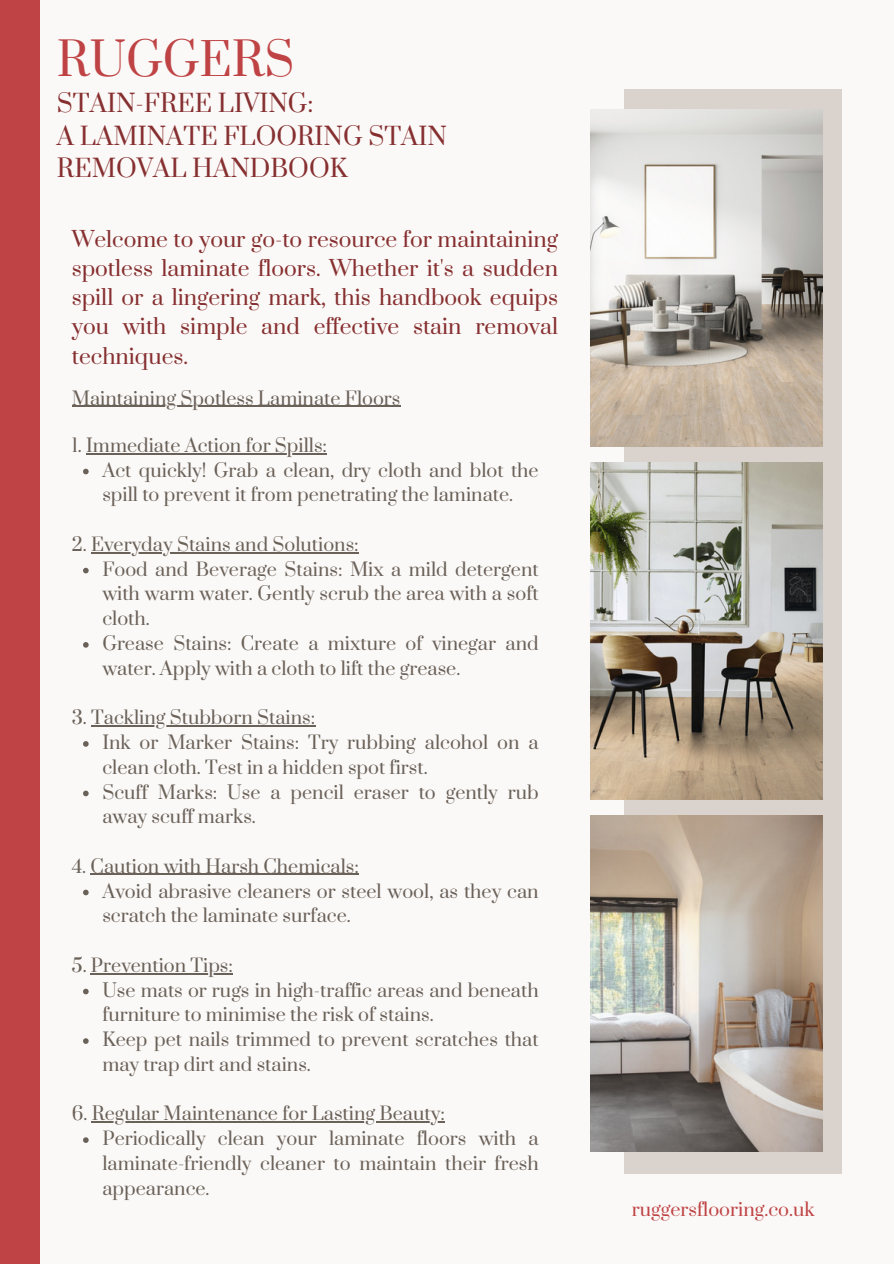
<style>
.page{position:relative;width:894px;height:1264px;background:#fff}
.page>*{position:absolute;margin:0;border:0;box-sizing:border-box;transform-origin:0 0}
.t1{font:45px "Prata";color:#bf4345}
.t2{font:24px/32.7px "Prata";color:#862f30}
.t3{font:21px/29.2px "Prata";color:#862f30;text-align:justify}
.t4{font:18px/24.8px "Prata";color:#6a6159}
.t5{font:18px "Prata";color:#bf4345}
</style>
<div class="page">
<div style="left:0;top:0;width:893px;height:1263px;background:#fbf9f7"></div>
<div style="left:623px;top:89px;width:218px;height:1085px;background:#dad3cd"></div>
<img style="left:590px;top:462px;width:231px;height:337px">
<img style="left:590px;top:815px;width:231px;height:336px">
<img style="left:590px;top:110px;width:231px;height:336px">
<hr style="left:72px;top:406px;width:328px;height:1px;background:#6a6159">
<div style="left:0;top:0;width:40px;height:1263px;background:#bf4345"></div>
<svg style="left:83px;top:468px;width:6px;height:6px"></svg>
<svg style="left:83px;top:567px;width:6px;height:6px"></svg>
<svg style="left:83px;top:642px;width:6px;height:5px"></svg>
<svg style="left:83px;top:741px;width:6px;height:5px"></svg>
<svg style="left:83px;top:790px;width:6px;height:6px"></svg>
<svg style="left:83px;top:889px;width:6px;height:6px"></svg>
<svg style="left:83px;top:988px;width:6px;height:6px"></svg>
<svg style="left:83px;top:1038px;width:6px;height:5px"></svg>
<svg style="left:83px;top:1137px;width:6px;height:5px"></svg>
<hr style="left:86px;top:453px;width:241px;height:1px;background:#6a6159">
<hr style="left:91px;top:552px;width:268px;height:1px;background:#6a6159">
<hr style="left:91px;top:725px;width:224px;height:1px;background:#6a6159">
<hr style="left:91px;top:873px;width:268px;height:2px;background:#6a6159">
<hr style="left:91px;top:972px;width:142px;height:2px;background:#6a6159">
<hr style="left:92px;top:1121px;width:353px;height:1px;background:#6a6159">
<p class="t1" style="left:57px;top:31px;width:239px">RUGGERS</p>
<p class="t2" style="left:57px;top:88px;width:258px">STAIN-FREE LIVING:</p>
<p class="t2" style="left:57px;top:121px;width:391px">A LAMINATE FLOORING STAIN<br>REMOVAL HANDBOOK</p>
<p class="t3" style="left:72px;top:225px;width:487px">Welcome to your go-to resource for maintaining spotless laminate floors. Whether it's a sudden spill or a lingering mark, this handbook equips you with simple and effective stain removal techniques.</p>
<p class="t4" style="left:72px;top:387px;width:330px">Maintaining Spotless Laminate Floors</p>
<p class="t4" style="left:72px;top:434px;width:257px">1. Immediate Action for Spills:</p>
<p class="t4" style="left:102px;top:458px;width:437px">Act quickly! Grab a clean, dry cloth and blot the spill to prevent it from penetrating the laminate.</p>
<p class="t4" style="left:72px;top:533px;width:288px">2. Everyday Stains and Solutions:</p>
<p class="t4" style="left:102px;top:557px;width:437px;text-align:justify">Food and Beverage Stains: Mix a mild detergent with warm water. Gently scrub the area with a soft cloth.</p>
<p class="t4" style="left:102px;top:632px;width:437px">Grease Stains: Create a mixture of vinegar and water. Apply with a cloth to lift the grease.</p>
<p class="t4" style="left:72px;top:706px;width:245px">3. Tackling Stubborn Stains:</p>
<p class="t4" style="left:102px;top:731px;width:437px">Ink or Marker Stains: Try rubbing alcohol on a clean cloth. Test in a hidden spot first.</p>
<p class="t4" style="left:102px;top:780px;width:437px">Scuff Marks: Use a pencil eraser to gently rub away scuff marks.</p>
<p class="t4" style="left:72px;top:854px;width:288px">4. Caution with Harsh Chemicals:</p>
<p class="t4" style="left:102px;top:879px;width:437px">Avoid abrasive cleaners or steel wool, as they can scratch the laminate surface.</p>
<p class="t4" style="left:72px;top:953px;width:163px">5. Prevention Tips:</p>
<p class="t4" style="left:102px;top:978px;width:437px">Use mats or rugs in high-traffic areas and beneath furniture to minimise the risk of stains.</p>
<p class="t4" style="left:102px;top:1028px;width:437px">Keep pet nails trimmed to prevent scratches that may trap dirt and stains.</p>
<p class="t4" style="left:72px;top:1102px;width:374px">6. Regular Maintenance for Lasting Beauty:</p>
<p class="t4" style="left:102px;top:1127px;width:437px;text-align:justify">Periodically clean your laminate floors with a laminate-friendly cleaner to maintain their fresh appearance.</p>
<p class="t5" style="left:631px;top:1197px;width:184px">ruggersflooring.co.uk</p>
</div>
